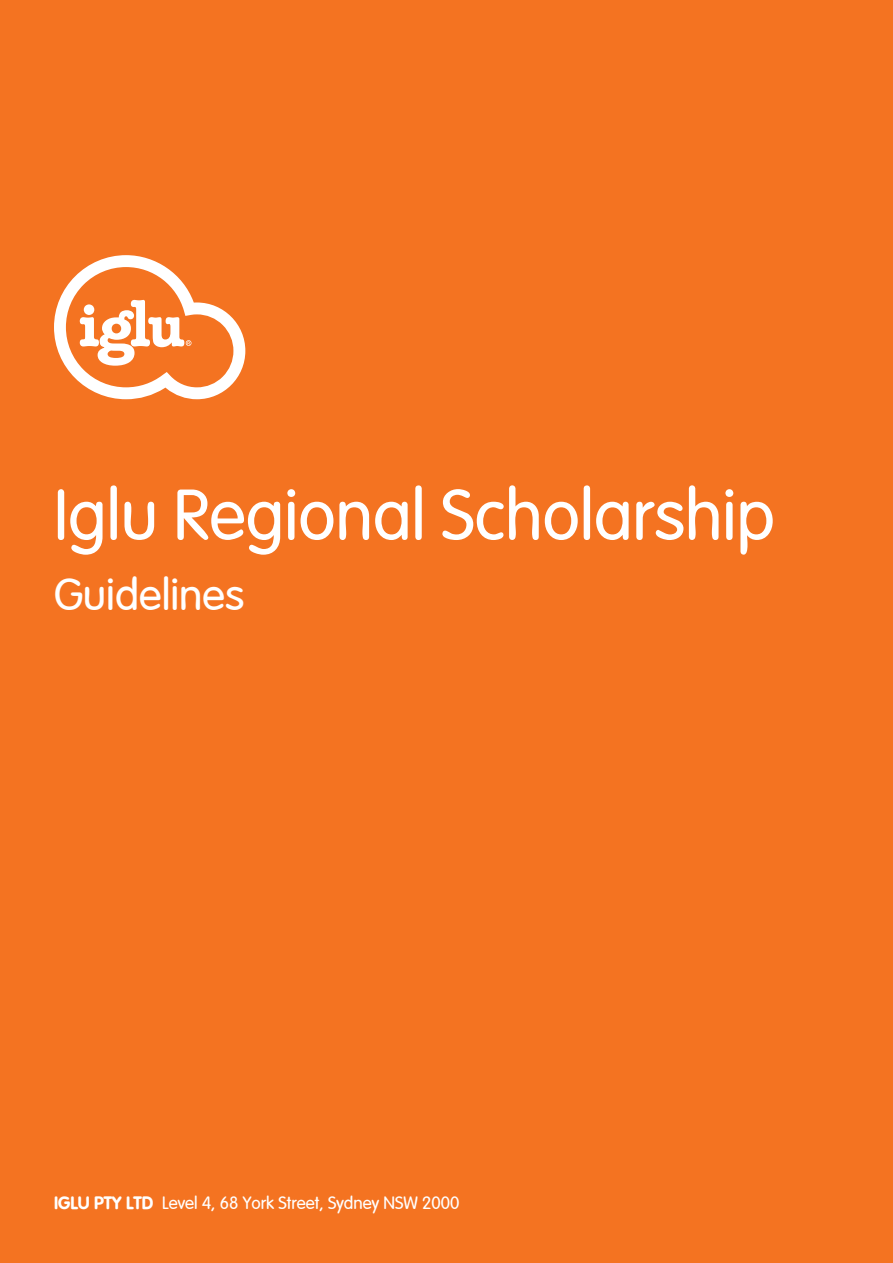
<style>
.page{position:relative;width:893px;height:1263px;background:#f47321}
.page>*{position:absolute;margin:0;border:0;box-sizing:border-box;transform-origin:0 0}
.t1{font:300 72px "Vag";color:#fff}
.t2{font:300 45px "Vag";color:#fff}
.Heading_2{font:300 18px "Vag";color:#fff}
.s1{font-weight:700}
</style>
<div class="page">
<svg style="left:54px;top:255px;width:191px;height:144px"></svg>
<p class="t1" style="left:54px;top:475px;width:722px">Iglu Regional Scholarship</p>
<p class="t2" style="left:54px;top:570px;width:192px">Guidelines</p>
<p class="Heading_2" style="left:54px;top:1193px;width:407px"><span class="s1">IGLU PTY LTD</span> Level 4, 68 York Street, Sydney NSW 2000</p>
</div>
